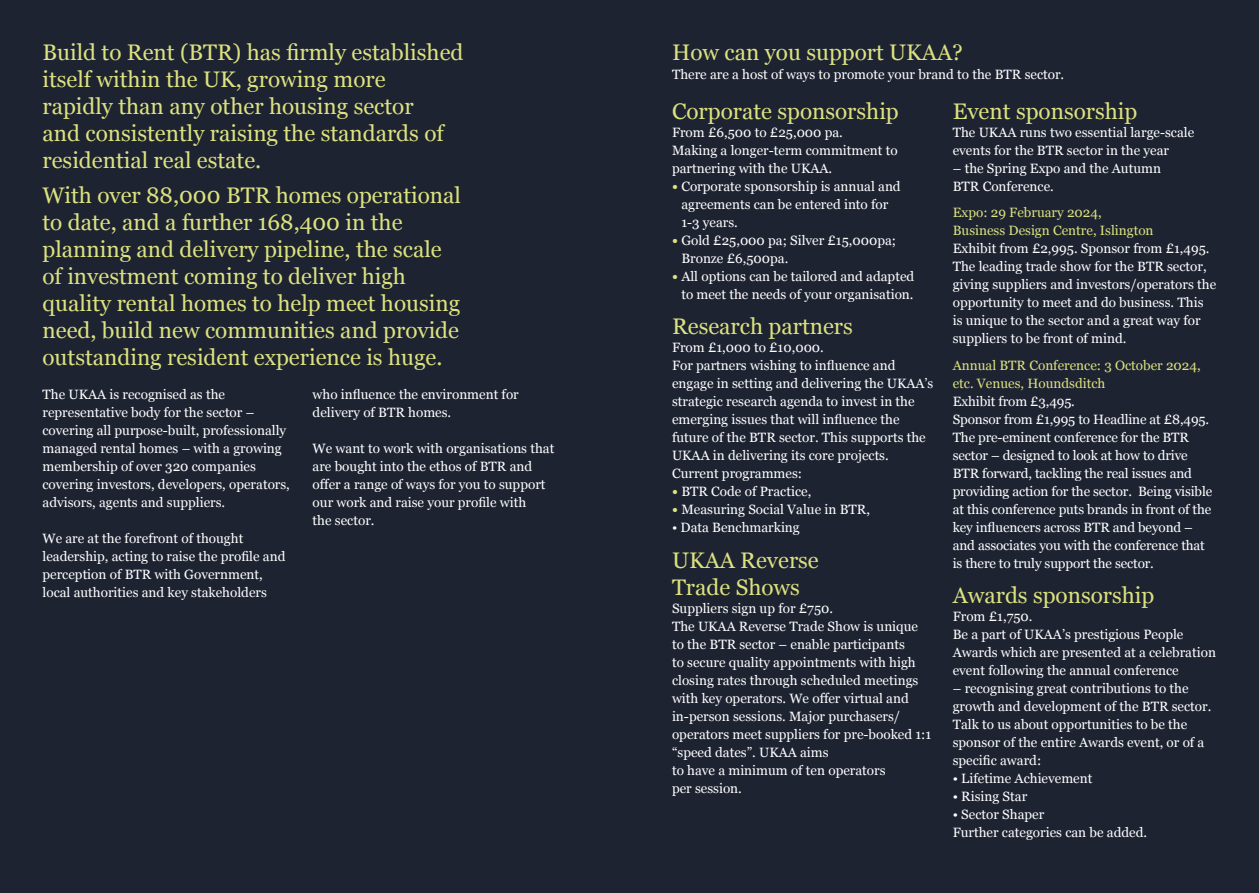
<style>
.page{position:relative;width:1259px;height:893px;background:#1e2332}
.page>*{position:absolute;margin:0;border:0;box-sizing:border-box;transform-origin:0 0}
.t1{font:22.5px/27px "Georgia";color:#dce27e}
.t2{font:13.5px/18px "Georgia";color:#fff}
.t3{font:13.5px/18px "Georgia";color:#dce27e}
.s1{font-weight:700;color:#dce27e}
</style>
<div class="page">
<p class="t1" style="left:43px;top:37px;width:422px">Build to Rent (BTR) has firmly established itself within the UK, growing more<br>rapidly than any other housing sector<br>and consistently raising the standards of residential real estate.</p>
<p class="t1" style="left:43px;top:181px;width:420px">With over 88,000 BTR homes operational to date, and a further 168,400 in the planning and delivery pipeline, the scale of investment coming to deliver high quality rental homes to help meet housing need, build new communities and provide outstanding resident experience is huge.</p>
<p class="t2" style="left:43px;top:384px;width:249px">The UKAA is recognised as the representative body for the sector – covering all purpose-built, professionally managed rental homes – with a growing membership of over 320 companies covering investors, developers, operators, advisors, agents and suppliers.</p>
<p class="t2" style="left:43px;top:528px;width:244px">We are at the forefront of thought leadership, acting to raise the profile and perception of BTR with Government, local authorities and key stakeholders</p>
<p class="t2" style="left:313px;top:384px;width:208px">who influence the environment for delivery of BTR homes.</p>
<p class="t2" style="left:313px;top:438px;width:243px">We want to work with organisations that are bought into the ethos of BTR and offer a range of ways for you to support our work and raise your profile with<br>the sector.</p>
<p class="t1" style="left:672px;top:37px;width:292px">How can you support UKAA?</p>
<p class="t2" style="left:672px;top:65px;width:394px">There are a host of ways to promote your brand to the BTR sector.</p>
<p class="t1" style="left:672px;top:97px;width:228px">Corporate sponsorship</p>
<p class="t2" style="left:672px;top:123px;width:227px">From £6,500 to £25,000 pa.<br>Making a longer-term commitment to partnering with the UKAA.</p>
<p class="t2" style="left:681px;top:177px;width:221px;text-indent:-9px"><span class="s1">•</span> Corporate sponsorship is annual and agreements can be entered into for<br>1-3 years.</p>
<p class="t2" style="left:681px;top:231px;width:216px;text-indent:-9px"><span class="s1">•</span> Gold £25,000 pa; Silver £15,000pa;<br>Bronze £6,500pa.</p>
<p class="t2" style="left:672px;top:267px;width:244px;text-align:right"><span class="s1">•</span> All options can be tailored and adapted to meet the needs of your organisation.</p>
<p class="t1" style="left:672px;top:312px;width:182px">Research partners</p>
<p class="t2" style="left:672px;top:338px;width:263px">From £1,000 to £10,000.<br>For partners wishing to influence and engage in setting and delivering the UKAA’s strategic research agenda to invest in the emerging issues that will influence the future of the BTR sector. This supports the UKAA in delivering its core projects.</p>
<p class="t2" style="left:672px;top:464px;width:132px">Current programmes:</p>
<p class="t2" style="left:672px;top:482px;width:141px"><span class="s1">•</span> BTR Code of Practice,</p>
<p class="t2" style="left:672px;top:500px;width:199px"><span class="s1">•</span> Measuring Social Value in BTR,</p>
<p class="t2" style="left:672px;top:518px;width:129px">• Data Benchmarking</p>
<p class="t1" style="left:672px;top:546px;width:148px">UKAA Reverse<br>Trade Shows</p>
<p class="t2" style="left:672px;top:599px;width:261px">Suppliers sign up for £750.<br>The UKAA Reverse Trade Show is unique to the BTR sector – enable participants<br>to secure quality appointments with high closing rates through scheduled meetings with key operators. We offer virtual and in-person sessions. Major purchasers/ operators meet suppliers for pre-booked 1:1 “speed dates”. UKAA aims<br>to have a minimum of ten operators<br>per session.</p>
<p class="t1" style="left:952px;top:97px;width:186px">Event sponsorship</p>
<p class="t2" style="left:952px;top:123px;width:243px">The UKAA runs two essential large-scale</p>
<p class="t2" style="left:952px;top:141px;width:218px">events for the BTR sector in the year</p>
<p class="t2" style="left:952px;top:159px;width:210px">– the Spring Expo and the Autumn<br>BTR Conference.</p>
<p class="t3" style="left:952px;top:203px;width:202px">Expo: 29 February 2024,<br>Business Design Centre, Islington</p>
<p class="t2" style="left:952px;top:239px;width:258px">Exhibit from £2,995. Sponsor from £1,495.</p>
<p class="t2" style="left:952px;top:257px;width:255px">The leading trade show for the BTR sector,</p>
<p class="t2" style="left:952px;top:275px;width:265px">giving suppliers and investors/operators the opportunity to meet and do business. This is unique to the sector and a great way for suppliers to be front of mind.</p>
<p class="t3" style="left:952px;top:356px;width:249px">Annual BTR Conference: 3 October 2024, etc. Venues, Houndsditch</p>
<p class="t2" style="left:952px;top:392px;width:124px">Exhibit from £3,495.</p>
<p class="t2" style="left:952px;top:410px;width:261px">Sponsor from £1,995 to Headline at £8,495.<br>The pre-eminent conference for the BTR sector – designed to look at how to drive BTR forward, tackling the real issues and providing action for the sector. Being visible at this conference puts brands in front of the key influencers across BTR and beyond – and associates you with the conference that is there to truly support the sector.</p>
<p class="t1" style="left:952px;top:581px;width:203px">Awards sponsorship</p>
<p class="t2" style="left:952px;top:607px;width:265px">From £1,750.<br>Be a part of UKAA’s prestigious People Awards which are presented at a celebration event following the annual conference</p>
<p class="t2" style="left:952px;top:679px;width:260px">– recognising great contributions to the growth and development of the BTR sector.<br>Talk to us about opportunities to be the sponsor of the entire Awards event, or of a specific award:</p>
<p class="t2" style="left:952px;top:769px;width:141px">• Lifetime Achievement</p>
<p class="t2" style="left:952px;top:787px;width:76px">• Rising Star</p>
<p class="t2" style="left:952px;top:805px;width:196px">• Sector Shaper<br>Further categories can be added.</p>
</div>
